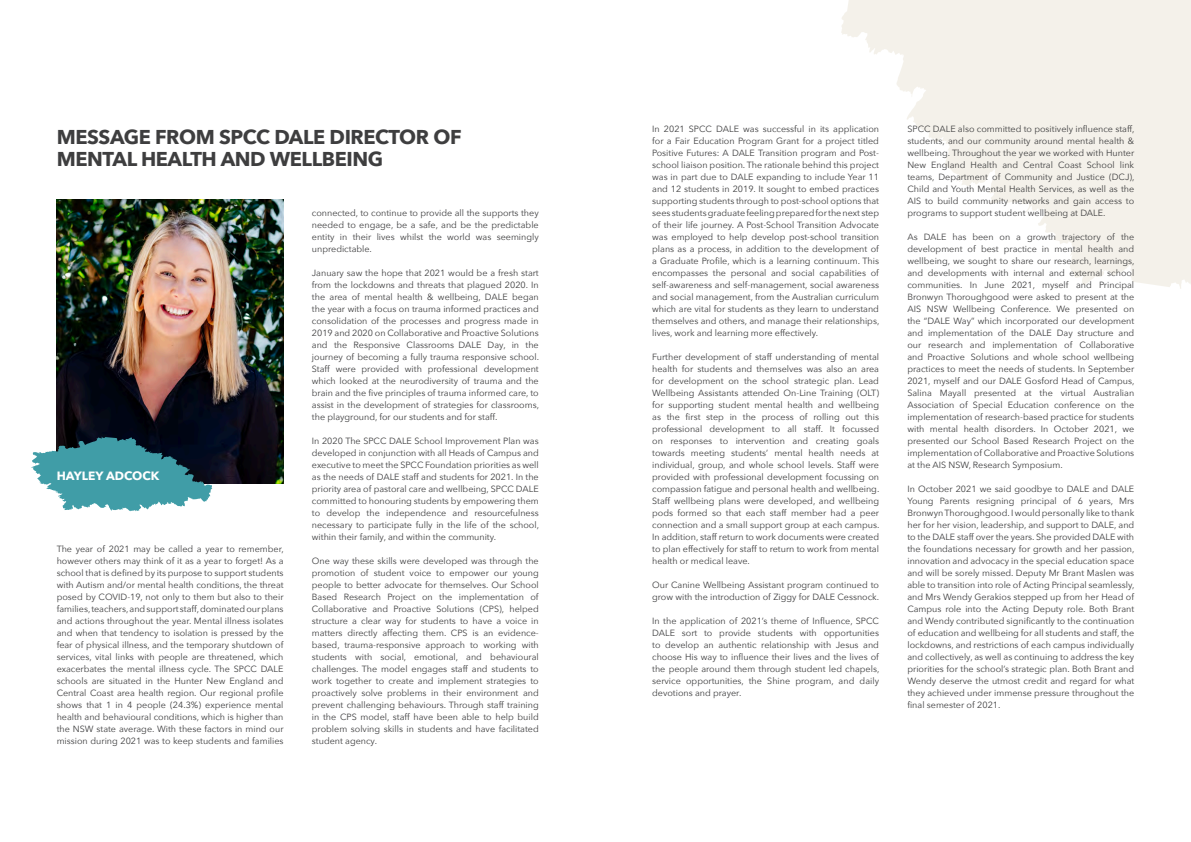
<style>
.page{position:relative;width:1191px;height:842px;background:#fff}
.page>*{position:absolute;margin:0;border:0;box-sizing:border-box;transform-origin:0 0}
.t1{font:700 20px/22px "Avenir Next";letter-spacing:-.02em;color:#3e3e3f}
.t2{font:700 12px "Avenir Next";color:#fff}
.t3{font:9px/12px "Avenir Next";color:#3e3e3f;text-align:justify}
</style>
<div class="page">
<img style="left:57px;top:200px;width:226px;height:283px">
<svg style="left:31px;top:437px;width:181px;height:74px;background:#53919a"></svg>
<svg style="left:841px;top:0;width:350px;height:289px;fill:#f4f1ea"></svg>
<h1 class="t1" style="left:57px;top:126px;width:406px">MESSAGE FROM SPCC DALE DIRECTOR OF<br>MENTAL HEALTH AND WELLBEING</h1>
<h2 class="t2" style="left:57px;top:465px;width:104px">HAYLEY ADCOCK</h2>
<p class="t3" style="left:57px;top:542px;width:229px">The year of 2021 may be called a year to remember, however others may think of it as a year to forget! As a school that is defined by its purpose to support students with Autism and/or mental health conditions, the threat posed by COVID-19, not only to them but also to their families, teachers, and support staff, dominated our plans and actions throughout the year. Mental illness isolates and when that tendency to isolation is pressed by the fear of physical illness, and the temporary shutdown of services, vital links with people are threatened, which exacerbates the mental illness cycle. The SPCC DALE schools are situated in the Hunter New England and Central Coast area health region. Our regional profile shows that 1 in 4 people (24.3%) experience mental health and behavioural conditions, which is higher than the NSW state average. With these factors in mind our mission during 2021 was to keep students and families</p>
<p class="t3" style="left:312px;top:206px;width:228px">connected, to continue to provide all the supports they needed to engage, be a safe, and be the predictable entity in their lives whilst the world was seemingly unpredictable.</p>
<p class="t3" style="left:312px;top:266px;width:229px">January saw the hope that 2021 would be a fresh start from the lockdowns and threats that plagued 2020. In the area of mental health &amp; wellbeing, DALE began the year with a focus on trauma informed practices and consolidation of the processes and progress made in 2019 and 2020 on Collaborative and Proactive Solutions and the Responsive Classrooms DALE Day, in the journey of becoming a fully trauma responsive school.<br>Staff were provided with professional development which looked at the neurodiversity of trauma and the brain and the five principles of trauma informed care, to assist in the development of strategies for classrooms, the playground, for our students and for staff.</p>
<p class="t3" style="left:312px;top:434px;width:229px">In 2020 The SPCC DALE School Improvement Plan was developed in conjunction with all Heads of Campus and executive to meet the SPCC Foundation priorities as well as the needs of DALE staff and students for 2021. In the priority area of pastoral care and wellbeing, SPCC DALE committed to honouring students by empowering them to develop the independence and resourcefulness necessary to participate fully in the life of the school, within their family, and within the community.</p>
<p class="t3" style="left:312px;top:554px;width:228px">One way these skills were developed was through the promotion of student voice to empower our young people to better advocate for themselves. Our School Based Research Project on the implementation of Collaborative and Proactive Solutions (CPS), helped structure a clear way for students to have a voice in matters directly affecting them. CPS is an evidence&shy;based, trauma-responsive approach to working with students with social, emotional, and behavioural challenges. The model engages staff and students to work together to create and implement strategies to proactively solve problems in their environment and prevent challenging behaviours. Through staff training in the CPS model, staff have been able to help build problem solving skills in students and have facilitated student agency.</p>
<p class="t3" style="left:652px;top:122px;width:229px">In 2021 SPCC DALE was successful in its application for a Fair Education Program Grant for a project titled Positive Futures: A DALE Transition program and Post&shy;school liaison position. The rationale behind this project was in part due to DALE expanding to include Year 11 and 12 students in 2019. It sought to embed practices supporting students through to post-school options that sees students graduate feeling prepared for the next step of their life journey. A Post-School Transition Advocate was employed to help develop post-school transition plans as a process, in addition to the development of a Graduate Profile, which is a learning continuum. This encompasses the personal and social capabilities of self-awareness and self-management, social awareness and social management, from the Australian curriculum which are vital for students as they learn to understand themselves and others, and manage their relationships, lives, work and learning more effectively.</p>
<p class="t3" style="left:652px;top:350px;width:229px">Further development of staff understanding of mental health for students and themselves was also an area for development on the school strategic plan. Lead Wellbeing Assistants attended On-Line Training (OLT) for supporting student mental health and wellbeing as the first step in the process of rolling out this professional development to all staff. It focussed on responses to intervention and creating goals towards meeting students’ mental health needs at individual, group, and whole school levels. Staff were provided with professional development focussing on compassion fatigue and personal health and wellbeing.<br>Staff wellbeing plans were developed, and wellbeing pods formed so that each staff member had a peer connection and a small support group at each campus.<br>In addition, staff return to work documents were created to plan effectively for staff to return to work from mental health or medical leave.</p>
<p class="t3" style="left:652px;top:578px;width:228px">Our Canine Wellbeing Assistant program continued to grow with the introduction of Ziggy for DALE Cessnock.</p>
<p class="t3" style="left:652px;top:614px;width:229px">In the application of 2021’s theme of Influence, SPCC DALE sort to provide students with opportunities to develop an authentic relationship with Jesus and choose His way to influence their lives and the lives of the people around them through student led chapels, service opportunities, the Shine program, and daily devotions and prayer.</p>
<p class="t3" style="left:907px;top:122px;width:229px">SPCC DALE also committed to positively influence staff, students, and our community around mental health &amp; wellbeing. Throughout the year we worked with Hunter New England Health and Central Coast School link teams, Department of Community and Justice (DCJ), Child and Youth Mental Health Services, as well as the AIS to build community networks and gain access to programs to support student wellbeing at DALE.</p>
<p class="t3" style="left:907px;top:230px;width:229px">As DALE has been on a growth trajectory of the development of best practice in mental health and wellbeing, we sought to share our research, learnings, and developments with internal and external school communities. In June 2021, myself and Principal Bronwyn Thoroughgood were asked to present at the AIS NSW Wellbeing Conference. We presented on the “DALE Way” which incorporated our development and implementation of the DALE Day structure and our research and implementation of Collaborative and Proactive Solutions and whole school wellbeing practices to meet the needs of students. In September 2021, myself and our DALE Gosford Head of Campus, Salina Mayall presented at the virtual Australian Association of Special Education conference on the implementation of research-based practice for students with mental health disorders. In October 2021, we presented our School Based Research Project on the implementation of Collaborative and Proactive Solutions at the AIS NSW, Research Symposium.</p>
<p class="t3" style="left:907px;top:482px;width:229px">In October 2021 we said goodbye to DALE and DALE Young Parents resigning principal of 6 years, Mrs Bronwyn Thoroughgood. I would personally like to thank her for her vision, leadership, and support to DALE, and to the DALE staff over the years. She provided DALE with the foundations necessary for growth and her passion, innovation and advocacy in the special education space and will be sorely missed. Deputy Mr Brant Maslen was able to transition into role of Acting Principal seamlessly, and Mrs Wendy Gerakios stepped up from her Head of Campus role into the Acting Deputy role. Both Brant and Wendy contributed significantly to the continuation of education and wellbeing for all students and staff, the lockdowns, and restrictions of each campus individually and collectively, as well as continuing to address the key priorities for the school’s strategic plan. Both Brant and Wendy deserve the utmost credit and regard for what they achieved under immense pressure throughout the final semester of 2021.</p>
</div>
